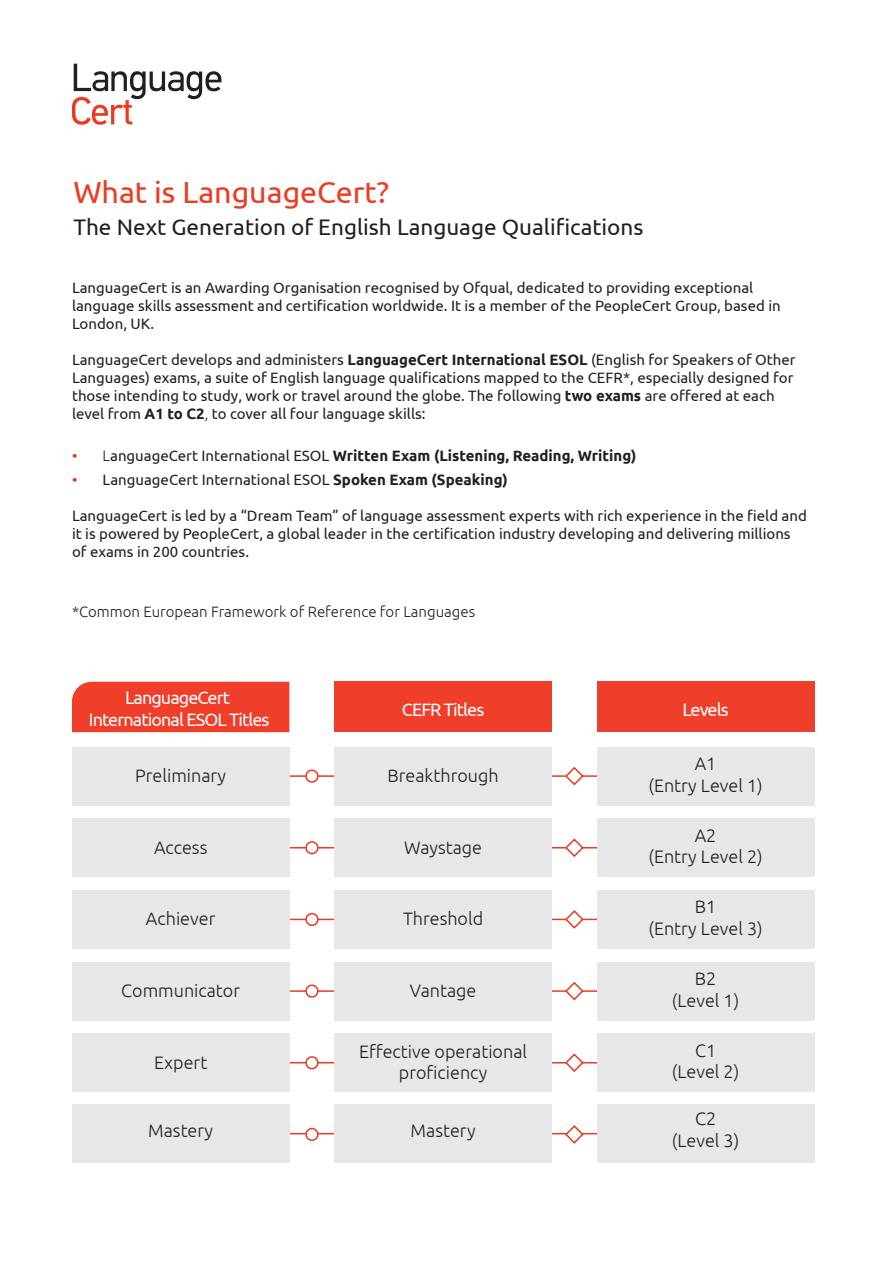
<style>
.page{position:relative;width:893px;height:1263px;background:#fff}
.page>*{position:absolute;margin:0;border:0;box-sizing:border-box;transform-origin:0 0}
.t1{font:30.45px "Ubuntu";color:#ef3a22}
.t2{font:22.5px "Ubuntu";color:#231f20}
.t3{font:300 18px/21.6px "Ubuntu";color:#231f20;text-align:center}
.t4{font:18px/21.6px "Ubuntu";letter-spacing:-.05em;color:#fff;text-align:center}
.t5{font:300 18px "Ubuntu";color:#fff}
.t6{font:15px/18px "Ubuntu";color:#231f20}
.t7{font:700 15px "Ubuntu";color:#231f20}
.t8{font:300 15px "Ubuntu";color:#231f20}
.s1{font-weight:700}
.s2{font-weight:300}
.s3{font-weight:400;color:#ef3822}
.s4{font-weight:400}
.s5{color:#ef3822}
</style>
<div class="page">
<svg style="left:72px;top:64px;width:149px;height:61px"></svg>
<hr style="left:215px;top:775px;width:464px;height:2px;background:#ef3822">
<hr style="left:215px;top:847px;width:464px;height:1px;background:#ef3822">
<hr style="left:215px;top:919px;width:464px;height:1px;background:#ef3822">
<hr style="left:215px;top:990px;width:464px;height:2px;background:#ef3822">
<hr style="left:215px;top:1062px;width:464px;height:1px;background:#ef3822">
<hr style="left:215px;top:1133px;width:464px;height:1px;background:#ef3822">
<div style="left:72px;top:682px;width:217px;height:50px;background:#ef3e29"></div>
<div style="left:72px;top:1104px;width:217px;height:59px;background:#e6e7e9"></div>
<div style="left:72px;top:1033px;width:217px;height:59px;background:#e6e7e9"></div>
<div style="left:72px;top:962px;width:217px;height:58px;background:#e6e7e9"></div>
<div style="left:72px;top:890px;width:217px;height:59px;background:#e6e7e9"></div>
<div style="left:72px;top:818px;width:217px;height:59px;background:#e6e7e9"></div>
<div style="left:72px;top:747px;width:217px;height:58px;background:#e6e7e9"></div>
<div style="left:335px;top:747px;width:217px;height:58px;background:#e6e7e9"></div>
<div style="left:335px;top:1104px;width:217px;height:59px;background:#e6e7e9"></div>
<div style="left:335px;top:962px;width:217px;height:58px;background:#e6e7e9"></div>
<div style="left:335px;top:890px;width:217px;height:59px;background:#e6e7e9"></div>
<div style="left:335px;top:818px;width:217px;height:59px;background:#e6e7e9"></div>
<div style="left:335px;top:1033px;width:217px;height:59px;background:#e6e7e9"></div>
<div style="left:335px;top:682px;width:217px;height:50px;background:#ef3e29"></div>
<div style="left:597px;top:747px;width:217px;height:58px;background:#e6e7e9"></div>
<div style="left:597px;top:818px;width:217px;height:59px;background:#e6e7e9"></div>
<div style="left:597px;top:682px;width:217px;height:50px;background:#ef3e29"></div>
<div style="left:597px;top:1104px;width:217px;height:59px;background:#e6e7e9"></div>
<div style="left:597px;top:962px;width:217px;height:58px;background:#e6e7e9"></div>
<div style="left:597px;top:890px;width:217px;height:59px;background:#e6e7e9"></div>
<div style="left:597px;top:1033px;width:217px;height:59px;background:#e6e7e9"></div>
<div style="left:306px;top:770px;width:12px;height:12px;background:#fff;border-radius:50%"></div>
<div style="left:305px;top:769px;width:14px;height:14px;border:2px solid #ef3822;border-radius:50%"></div>
<div style="left:306px;top:842px;width:12px;height:12px;background:#fff;border-radius:50%"></div>
<div style="left:305px;top:841px;width:14px;height:13px;border:2px solid #ef3822;border-radius:50%"></div>
<div style="left:306px;top:913px;width:12px;height:12px;background:#fff;border-radius:50%"></div>
<div style="left:305px;top:913px;width:14px;height:13px;border:2px solid #ef3822;border-radius:50%"></div>
<div style="left:306px;top:985px;width:12px;height:12px;background:#fff;border-radius:50%"></div>
<div style="left:305px;top:984px;width:14px;height:14px;border:2px solid #ef3822;border-radius:50%"></div>
<div style="left:306px;top:1057px;width:12px;height:11px;background:#fff;border-radius:50%"></div>
<div style="left:305px;top:1056px;width:14px;height:13px;border:2px solid #ef3822;border-radius:50%"></div>
<div style="left:306px;top:1128px;width:12px;height:12px;background:#fff;border-radius:50%"></div>
<div style="left:305px;top:1128px;width:14px;height:13px;border:2px solid #ef3822;border-radius:50%"></div>
<svg style="left:564px;top:766px;width:21px;height:20px"></svg>
<svg style="left:564px;top:838px;width:21px;height:19px"></svg>
<svg style="left:564px;top:910px;width:21px;height:19px"></svg>
<svg style="left:564px;top:981px;width:21px;height:20px"></svg>
<svg style="left:564px;top:1053px;width:21px;height:19px"></svg>
<svg style="left:564px;top:1125px;width:21px;height:19px"></svg>
<h1 class="t1" style="left:73px;top:173px;width:317px">What is LanguageCert?</h1>
<h2 class="t2" style="left:73px;top:214px;width:572px">The Next Generation of English Language Qualifications</h2>
<p class="t6" style="left:72px;top:278px;width:710px">LanguageCert is an Awarding Organisation recognised by Ofqual, dedicated to providing exceptional language skills assessment and certification worldwide. It is a member of the PeopleCert Group, based in<br>London, UK.</p>
<p class="t6" style="left:72px;top:350px;width:725px">LanguageCert develops and administers <span class="s1">LanguageCert International ESOL</span> (English for Speakers of Other Languages) exams, a suite of English language qualifications mapped to the CEFR*, especially designed for those intending to study, work or travel around the globe. The following <span class="s1">two exams</span> are offered at each level from <span class="s1">A1 to C2</span><span class="s2">,</span> to cover all four language skills:</p>
<p class="t7" style="left:72px;top:447px;width:566px"><span class="s3">•</span> <span class="s2">L</span><span class="s4">anguageCert International ESOL</span> Written Exam (Listening, Reading, Writing)</p>
<p class="t6" style="left:72px;top:470px;width:437px"><span class="s5">•</span> LanguageCert International ESOL <span class="s1">Spoken Exam (Speaking)</span></p>
<p class="t6" style="left:72px;top:506px;width:736px">LanguageCert is led by a “Dream Team” of language assessment experts with rich experience in the field and it is powered by PeopleCert, a global leader in the certification industry developing and delivering millions of exams in 200 countries.</p>
<p class="t8" style="left:72px;top:602px;width:405px">*Common European Framework of Reference for Languages</p>
<p class="t4" style="left:89px;top:687px;width:182px">LanguageCert<br>International ESOL Titles</p>
<p class="t4" style="left:682px;top:698px;width:48px">Levels</p>
<p class="t4" style="left:402px;top:698px;width:84px">CEFR Titles</p>
<p class="t5" style="left:654px;top:699px;width:51px">Levels</p>
<p class="t3" style="left:135px;top:764px;width:92px">Preliminary</p>
<p class="t3" style="left:387px;top:764px;width:113px">Breakthrough</p>
<p class="t3" style="left:648px;top:752px;width:116px">A1<br>(Entry Level 1)</p>
<p class="t3" style="left:154px;top:836px;width:55px">Access</p>
<p class="t3" style="left:404px;top:836px;width:79px">Waystage</p>
<p class="t3" style="left:146px;top:908px;width:71px">Achiever</p>
<p class="t3" style="left:403px;top:908px;width:82px">Threshold</p>
<p class="t3" style="left:121px;top:979px;width:120px">Communicator</p>
<p class="t3" style="left:410px;top:979px;width:68px">Vantage</p>
<p class="t3" style="left:154px;top:1051px;width:55px">Expert</p>
<p class="t3" style="left:359px;top:1040px;width:169px">Effective operational proficiency</p>
<p class="t3" style="left:148px;top:1120px;width:66px">Mastery</p>
<p class="t3" style="left:411px;top:1120px;width:66px">Mastery</p>
<p class="t3" style="left:648px;top:824px;width:116px">A2<br>(Entry Level 2)</p>
<p class="t3" style="left:648px;top:896px;width:116px">B1<br>(Entry Level 3)</p>
<p class="t3" style="left:672px;top:967px;width:69px">B2 (Level 1)</p>
<p class="t3" style="left:672px;top:1039px;width:69px">C1 (Level 2)</p>
<p class="t3" style="left:672px;top:1108px;width:69px">C2 (Level 3)</p>
</div>
